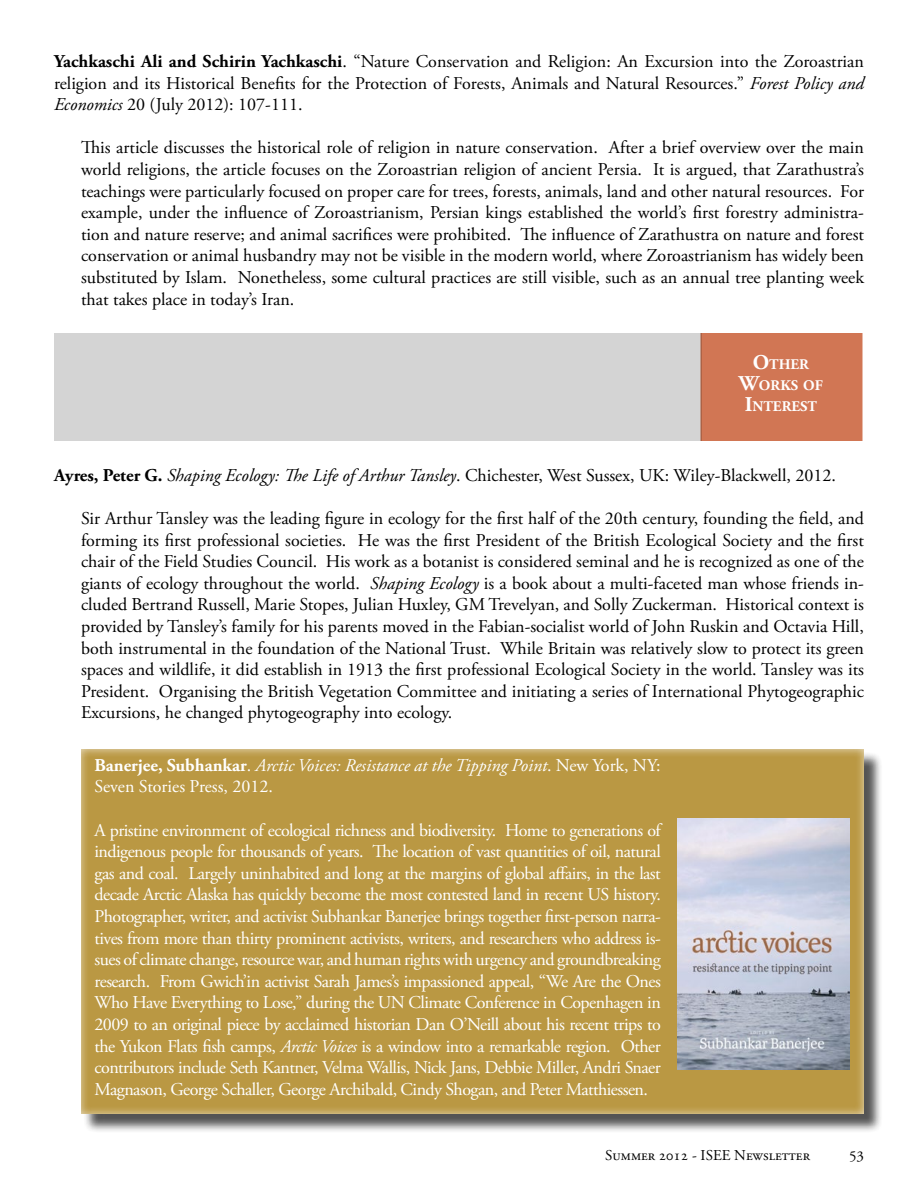
<style>
.page{position:relative;width:918px;height:1188px;background:#fff}
.page>*{position:absolute;margin:0;border:0;box-sizing:border-box;transform-origin:0 0}
.t1{font:18px/21.6px "Adobe Garamond Pro";letter-spacing:-.005em;color:#000;text-align:justify}
.t2{font:18px/21.6px "Adobe Garamond Pro";letter-spacing:-.035em;color:#fff;text-align:justify}
.t3{font:italic 18px/21.6px "Adobe Garamond Pro";color:#fff}
.t4{font:15px "Adobe Garamond Pro";color:#000}
.t5{font:700 14.7px/21px "Adobe Garamond Pro";color:#fff;text-align:center}
.s1{font-weight:700}
.s2{font-style:italic}
.s3{font-size:21px}
.s4{font-weight:700;font-style:normal}
.s5{font-style:normal}
</style>
<div class="page">
<div style="left:700px;top:333px;width:162px;height:108px;background:#d17654"></div>
<div style="left:55px;top:334px;width:646px;height:106px;background:#d4d4d4"></div>
<div style="left:83px;top:751px;width:800px;height:382px;background:#000;opacity:.75"></div>
<div style="left:68px;top:737px;width:810px;height:377px;background:#fff;opacity:.75"></div>
<img style="left:678px;top:819px;width:171px;height:251px">
<p class="t1" style="left:54px;top:51px;width:812px"><span class="s1">Yachkaschi Ali and Schirin Yachkaschi</span>. “Nature Conservation and Religion: An Excursion into the Zoroastrian religion and its Historical Benefits for the Protection of Forests, Animals and Natural Resources.” <span class="s2">Forest Policy and Economics</span> 20 (July 2012): 107-111.</p>
<p class="t1" style="left:81px;top:138px;width:785px">This article discusses the historical role of religion in nature conservation. After a brief overview over the main world religions, the article focuses on the Zoroastrian religion of ancient Persia. It is argued, that Zarathustra’s teachings were particularly focused on proper care for trees, forests, animals, land and other natural resources. For example, under the influence of Zoroastrianism, Persian kings established the world’s first forestry administra&shy;tion and nature reserve; and animal sacrifices were prohibited. The influence of Zarathustra on nature and forest conservation or animal husbandry may not be visible in the modern world, where Zoroastrianism has widely been substituted by Islam. Nonetheless, some cultural practices are still visible, such as an annual tree planting week that takes place in today’s Iran.</p>
<p class="t5" style="left:739px;top:354px;width:86px"><span class="s3">O</span>THER<br><span class="s3">W</span>ORKS OF<br><span class="s3">I</span>NTEREST</p>
<p class="t1" style="left:54px;top:465px;width:784px"><span class="s1">Ayres, Peter G.</span> <span class="s2">Shaping Ecology: The Life of Arthur Tansley</span>. Chichester, West Sussex, UK: Wiley-Blackwell, 2012.</p>
<p class="t1" style="left:81px;top:508px;width:785px">Sir Arthur Tansley was the leading figure in ecology for the first half of the 20th century, founding the field, and forming its first professional societies. He was the first President of the British Ecological Society and the first chair of the Field Studies Council. His work as a botanist is considered seminal and he is recognized as one of the giants of ecology throughout the world. <span class="s2">Shaping Ecology</span> is a book about a multi-faceted man whose friends in&shy;cluded Bertrand Russell, Marie Stopes, Julian Huxley, GM Trevelyan, and Solly Zuckerman. Historical context is provided by Tansley’s family for his parents moved in the Fabian-socialist world of John Ruskin and Octavia Hill, both instrumental in the foundation of the National Trust. While Britain was relatively slow to protect its green spaces and wildlife, it did establish in 1913 the first professional Ecological Society in the world. Tansley was its President. Organising the British Vegetation Committee and initiating a series of International Phytogeographic Excursions, he changed phytogeography into ecology.</p>
<p class="t3" style="left:94px;top:755px;width:568px"><span class="s4">Banerjee, Subhankar</span><span class="s5">.</span> Arctic Voices: Resistance at the Tipping Point<span class="s5">. New York, NY:<br>Seven Stories Press, 2012.</span></p>
<p class="t2" style="left:95px;top:820px;width:570px">A pristine environment of ecological richness and biodiversity. Home to generations of indigenous people for thousands of years. The location of vast quantities of oil, natural gas and coal. Largely uninhabited and long at the margins of global affairs, in the last decade Arctic Alaska has quickly become the most contested land in recent US history.<br>Photographer, writer, and activist Subhankar Banerjee brings together first-person narra&shy;tives from more than thirty prominent activists, writers, and researchers who address is&shy;sues ofclimate change, resource war, and human rights with urgency and groundbreaking research. From Gwich’in activist Sarah James’s impassioned appeal, “We Are the Ones Who Have Everything to Lose,” during the UN Climate Conference in Copenhagen in 2009 to an original piece by acclaimed historian Dan O’Neill about his recent trips to the Yukon Flats fish camps, <span class="s2">Arctic Voices</span> is a window into a remarkable region. Other contributors include Seth Kantner, Velma Wallis, Nick Jans, Debbie Miller, Andri Snaer Magnason, George Schaller, George Archibald, Cindy Shogan, and Peter Matthiessen.</p>
<p class="t4" style="left:605px;top:1146px;width:206px">Summer 2012 - ISEE Newsletter</p>
<p class="t4" style="left:849px;top:1147px;width:16px">53</p>
</div>
